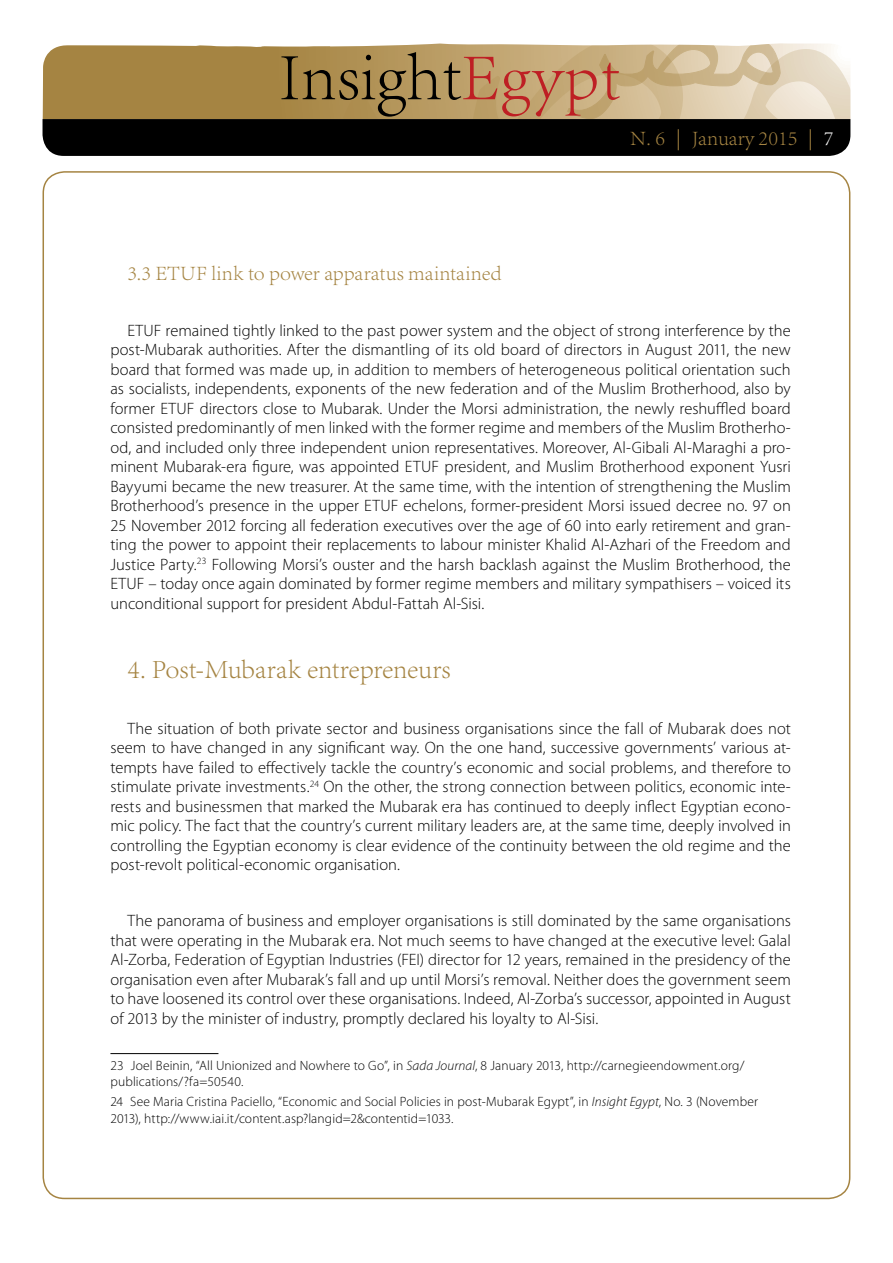
<style>
.page{position:relative;width:893px;height:1263px;background:#fff}
.page>*{position:absolute;margin:0;border:0;box-sizing:border-box;transform-origin:0 0}
.t1{font:300 27px "Adobe Song Std";letter-spacing:-.005em;color:#a58442}
.t2{font:300 21px "Adobe Song Std";color:#a58442}
.t3{font:300 16.5px/19.5px "Myriad Pro";color:#000;text-align:justify}
.t4{font:300 13.5px/16.2px "Myriad Pro";letter-spacing:.01em;color:#000}
.s1{color:#fff}
.s2{font-style:italic}
</style>
<div class="page">
<svg style="left:43px;top:43px;width:807px;height:113px;background:#7e6b4c"></svg>
<hr style="left:110px;top:1053px;width:108px;height:1px;background:#000">
<p class="t2" style="left:630px;top:126px;width:205px">N. 6 | January 2015 | <span class="s1">7</span></p>
<p class="t2" style="left:127px;top:261px;width:376px">3.3 ETUF link to power apparatus maintained</p>
<p class="t3" style="left:110px;top:320px;width:682px;text-indent:17px">ETUF remained tightly linked to the past power system and the object of strong interference by the post-Mubarak authorities. After the dismantling of its old board of directors in August 2011, the new board that formed was made up, in addition to members of heterogeneous political orientation such as socialists, independents, exponents of the new federation and of the Muslim Brotherhood, also by former ETUF directors close to Mubarak. Under the Morsi administration, the newly reshuffled board consisted predominantly of men linked with the former regime and members of the Muslim Brotherho&shy;od, and included only three independent union representatives. Moreover, Al-Gibali Al-Maraghi a pro&shy;minent Mubarak-era figure, was appointed ETUF president, and Muslim Brotherhood exponent Yusri Bayyumi became the new treasurer. At the same time, with the intention of strengthening the Muslim Brotherhood’s presence in the upper ETUF echelons, former-president Morsi issued decree no. 97 on 25 November 2012 forcing all federation executives over the age of 60 into early retirement and gran&shy;ting the power to appoint their replacements to labour minister Khalid Al-Azhari of the Freedom and Justice Party.<sup>23</sup> Following Morsi’s ouster and the harsh backlash against the Muslim Brotherhood, the ETUF – today once again dominated by former regime members and military sympathisers – voiced its unconditional support for president Abdul-Fattah Al-Sisi.</p>
<h1 class="t1" style="left:127px;top:653px;width:325px">4. Post-Mubarak entrepreneurs</h1>
<p class="t3" style="left:110px;top:718px;width:682px;text-indent:17px">The situation of both private sector and business organisations since the fall of Mubarak does not seem to have changed in any significant way. On the one hand, successive governments’ various at&shy;tempts have failed to effectively tackle the country’s economic and social problems, and therefore to stimulate private investments.<sup>24</sup> On the other, the strong connection between politics, economic inte&shy;rests and businessmen that marked the Mubarak era has continued to deeply inflect Egyptian econo&shy;mic policy. The fact that the country’s current military leaders are, at the same time, deeply involved in controlling the Egyptian economy is clear evidence of the continuity between the old regime and the post-revolt political-economic organisation.</p>
<p class="t3" style="left:110px;top:911px;width:682px;text-indent:17px">The panorama of business and employer organisations is still dominated by the same organisations that were operating in the Mubarak era. Not much seems to have changed at the executive level: Galal Al-Zorba, Federation of Egyptian Industries (FEI) director for 12 years, remained in the presidency of the organisation even after Mubarak’s fall and up until Morsi’s removal. Neither does the government seem to have loosened its control over these organisations. Indeed, Al-Zorba’s successor, appointed in August of 2013 by the minister of industry, promptly declared his loyalty to Al-Sisi.</p>
<p class="t4" style="left:110px;top:1057px;width:636px">23 Joel Beinin, “All Unionized and Nowhere to Go”, in <span class="s2">Sada Journal</span>, 8 January 2013, http://carnegieendowment.org/ publications/?fa=50540.</p>
<p class="t4" style="left:110px;top:1094px;width:649px">24 See Maria Cristina Paciello, “Economic and Social Policies in post-Mubarak Egypt”, in <span class="s2">Insight Egypt</span>, No. 3 (November<br>2013), http://www.iai.it/content.asp?langid=2&amp;contentid=1033.</p>
</div>
